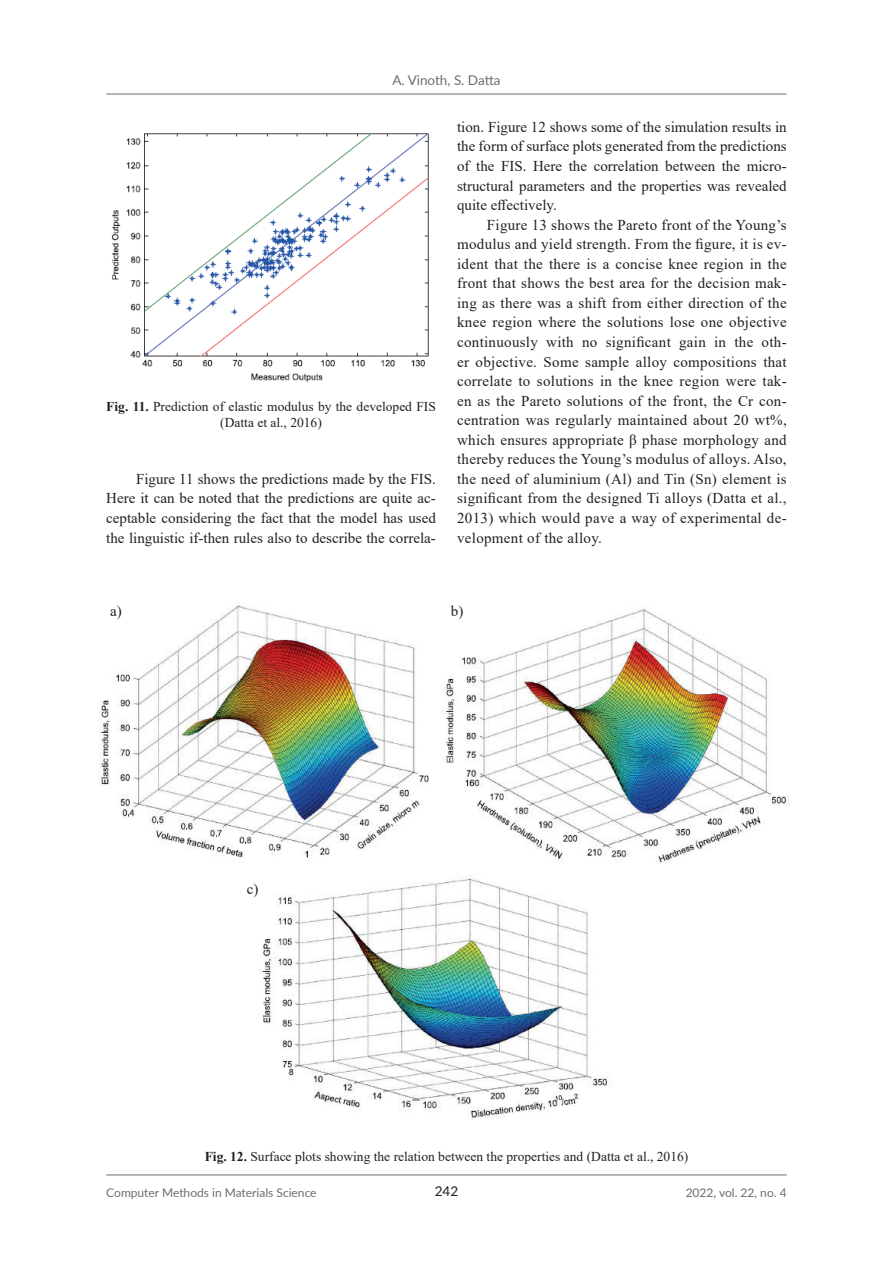
<style>
.page{position:relative;width:893px;height:1263px;background:#fff}
.page>*{position:absolute;margin:0;border:0;box-sizing:border-box;transform-origin:0 0}
.tresc{font:15px/19.5px "Times New Roman";color:#231f20;text-align:justify}
.opis_rysunku{font:13.5px/16.2px "Times New Roman";color:#231f20;text-align:center}
.t1{font:13.5px "Lato";color:#6c6d70}
.t2{font:13.5px "Lato";color:#231f20}
.t3{font:12px "Lato";color:#6c6d70}
.s1{font-weight:700}
</style>
<div class="page">
<hr style="left:106px;top:1174px;width:681px;height:1px;background:#6c6d70">
<hr style="left:106px;top:94px;width:681px;height:1px;background:#6c6d70">
<img style="left:111px;top:133px;width:318px;height:250px">
<img style="left:100px;top:605px;width:689px;height:514px">
<div style="left:93px;top:595px;width:46px;height:31px;background:#fff"></div>
<div style="left:434px;top:595px;width:46px;height:31px;background:#fff"></div>
<div style="left:230px;top:873px;width:46px;height:32px;background:#fff"></div>
<p class="t1" style="left:392px;top:71px;width:110px">A. Vinoth, S. Datta</p>
<p class="opis_rysunku" style="left:106px;top:398px;width:331px"><span class="s1">Fig. 11.</span> Prediction of elastic modulus by the developed FIS (Datta et al., 2016)</p>
<p class="tresc" style="left:106px;top:469px;width:331px;text-indent:30px">Figure 11 shows the predictions made by the FIS.<br>Here it can be noted that the predictions are quite ac&shy;ceptable considering the fact that the model has used the linguistic if-then rules also to describe the correla-</p>
<p class="tresc" style="left:457px;top:117px;width:331px">tion. Figure 12 shows some of the simulation results in the form of surface plots generated from the predictions of the FIS. Here the correlation between the micro&shy;structural parameters and the properties was revealed quite effectively.</p>
<p class="tresc" style="left:457px;top:214px;width:331px;text-indent:30px">Figure 13 shows the Pareto front of the Young’s modulus and yield strength. From the figure, it is ev&shy;ident that the there is a concise knee region in the front that shows the best area for the decision mak&shy;ing as there was a shift from either direction of the knee region where the solutions lose one objective continuously with no significant gain in the oth&shy;er objective. Some sample alloy compositions that correlate to solutions in the knee region were tak&shy;en as the Pareto solutions of the front, the Cr con&shy;centration was regularly maintained about 20 wt%, which ensures appropriate β phase morphology and thereby reduces the Young’s modulus of alloys. Also, the need of aluminium (Al) and Tin (Sn) element is significant from the designed Ti alloys (Datta et al., 2013) which would pave a way of experimental de&shy;velopment of the alloy.</p>
<p class="tresc" style="left:110px;top:601px;width:13px">a)</p>
<p class="tresc" style="left:451px;top:601px;width:14px">b)</p>
<p class="tresc" style="left:247px;top:879px;width:13px">c)</p>
<p class="opis_rysunku" style="left:205px;top:1148px;width:485px"><span class="s1">Fig. 12.</span> Surface plots showing the relation between the properties and (Datta et al., 2016)</p>
<p class="t2" style="left:435px;top:1181px;width:25px">242</p>
<p class="t3" style="left:106px;top:1183px;width:212px">Computer Methods in Materials Science</p>
<p class="t3" style="left:686px;top:1183px;width:102px">2022, vol. 22, no. 4</p>
</div>
